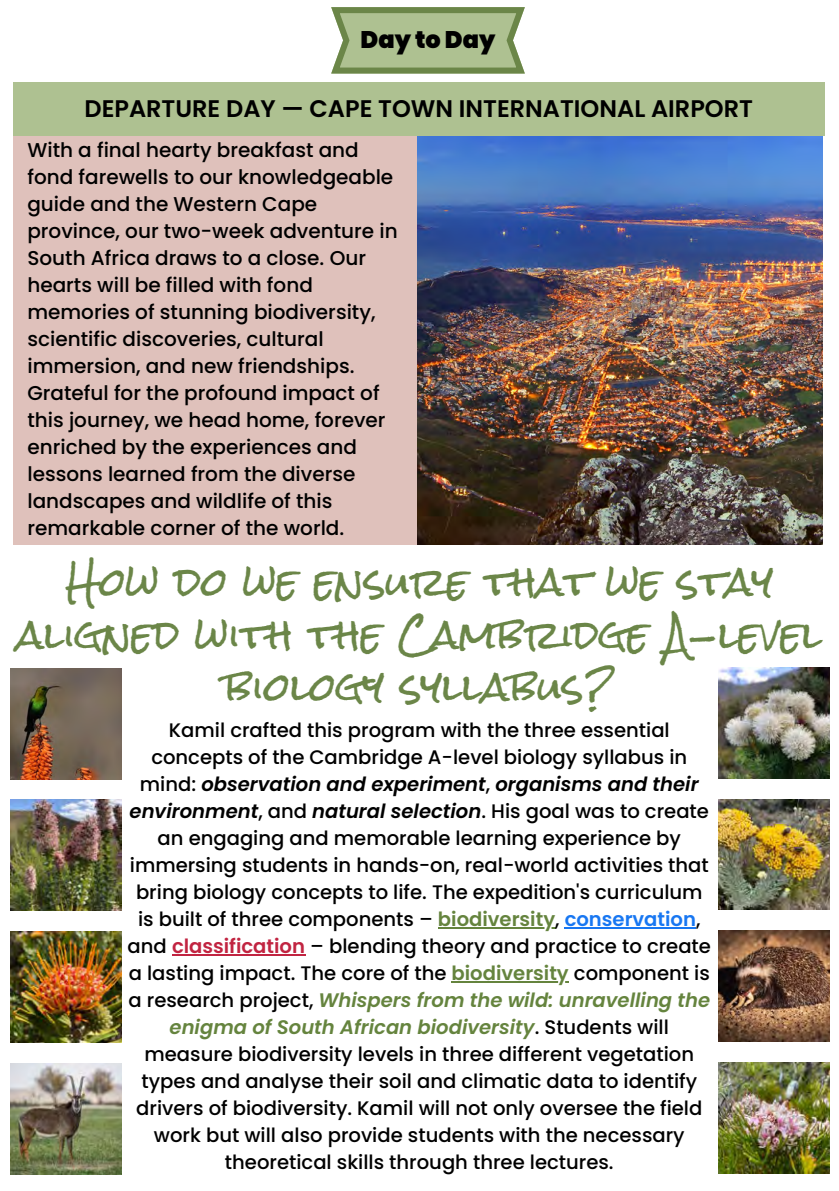
<style>
.page{position:relative;width:839px;height:1191px;background:#fff}
.page>*{position:absolute;margin:0;border:0;box-sizing:border-box;transform-origin:0 0}
.t1{font:38px/52.4px "Rock Salt";color:#6b8648;text-align:center}
.t2{font:600 24px "Poppins";color:#000}
.t3{font:900 24px "Poppins";color:#000}
.t4{font:500 20px/27px "Poppins";color:#000}
.t5{font:500 19.6px/27px "Poppins";color:#000;text-align:center}
.s1{font-weight:600;font-style:italic}
.s2{font-weight:600;color:#65843e}
.s3{font-weight:600;color:#1877f2}
.s4{font-weight:600;color:#c12441}
.s5{font-weight:600;font-style:italic;color:#65843e}
</style>
<div class="page">
<div style="left:13px;top:136px;width:407px;height:409px;background:#dfc1bb"></div>
<div style="left:13px;top:82px;width:811px;height:54px;background:#aec191"></div>
<svg style="left:331px;top:7px;width:194px;height:67px;background:#a3b787"></svg>
<img style="left:417px;top:136px;width:405px;height:408px">
<hr style="left:438px;top:928px;width:117px;height:1px;background:#65843e">
<hr style="left:564px;top:928px;width:132px;height:1px;background:#1877f2">
<hr style="left:172px;top:955px;width:133px;height:1px;background:#c12441">
<hr style="left:451px;top:982px;width:117px;height:1px;background:#65843e">
<img style="left:10px;top:669px;width:111px;height:110px">
<img style="left:10px;top:800px;width:111px;height:111px">
<img style="left:10px;top:932px;width:111px;height:111px">
<img style="left:10px;top:1064px;width:111px;height:111px">
<img style="left:718px;top:668px;width:111px;height:111px">
<img style="left:718px;top:799px;width:111px;height:111px">
<img style="left:718px;top:931px;width:111px;height:111px">
<img style="left:718px;top:1063px;width:111px;height:111px">
<p class="t3" style="left:360px;top:22px;width:136px">Day to Day</p>
<p class="t2" style="left:84px;top:92px;width:670px">DEPARTURE DAY — CAPE TOWN INTERNATIONAL AIRPORT</p>
<p class="t4" style="left:27px;top:136px;width:372px">With a final hearty breakfast and fond farewells to our knowledgeable guide and the Western Cape province, our two-week adventure in South Africa draws to a close. Our hearts will be filled with fond memories of stunning biodiversity, scientific discoveries, cultural immersion, and new friendships.<br>Grateful for the profound impact of this journey, we head home, forever enriched by the experiences and lessons learned from the diverse landscapes and wildlife of this remarkable corner of the world.</p>
<p class="t1" style="left:17px;top:558px;width:806px">How do we ensure that we stay aligned with the Cambridge A-level biology syllabus?</p>
<p class="t5" style="left:130px;top:717px;width:581px">Kamil crafted this program with the three essential concepts of the Cambridge A-level biology syllabus in mind: <span class="s1">observation and experiment</span>, <span class="s1">organisms and their environment</span>, and <span class="s1">natural selection</span>. His goal was to create an engaging and memorable learning experience by immersing students in hands-on, real-world activities that bring biology concepts to life. The expedition's curriculum is built of three components – <span class="s2">biodiversity</span>, <span class="s3">conservation</span>,</p>
<h1 class="t5" style="left:128px;top:933px;width:585px;text-align:left">and <span class="s4">classification</span> – blending theory and practice to create a lasting impact. The core of the <span class="s2">biodiversity</span> component is</h1>
<p class="t5" style="left:128px;top:987px;width:583px">a research project, <span class="s5">Whispers from the wild: unravelling the enigma of South African biodiversity</span>. Students will measure biodiversity levels in three different vegetation types and analyse their soil and climatic data to identify drivers of biodiversity. Kamil will not only oversee the field work but will also provide students with the necessary theoretical skills through three lectures.</p>
</div>
